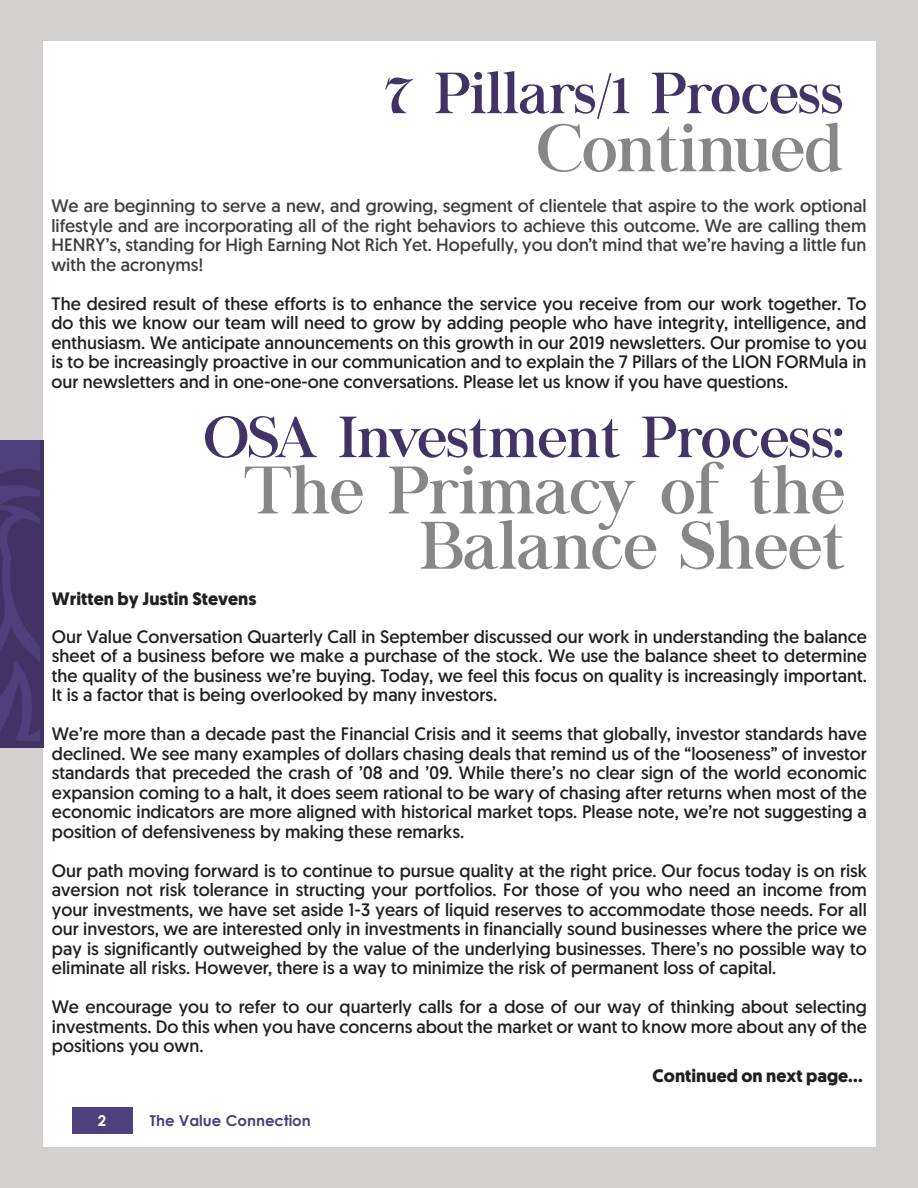
<style>
.page{position:relative;width:918px;height:1188px;background:#d3d1d0}
.page>*{position:absolute;margin:0;border:0;box-sizing:border-box;transform-origin:0 0}
.t1{font:66px "Chapaza";color:#888787}
.SUBTITLE{font:57px "Chapaza";color:#423367}
.PARAGRAPH{font:18px/19.5px "Geomanist";color:#231f20;text-align:justify}
.PARAGRAPH-2{font:18px/19.5px "Geomanist";color:#3e3e3f;text-align:justify}
.PARAGRAPH-3{font:700 18px "Geomanist";color:#231f20}
.t2{font:700 15px "Century Gothic";color:#4d407c}
.t3{font:700 15px "Century Gothic";color:#fff}
</style>
<div class="page">
<div style="left:43px;top:41px;width:833px;height:1106px;background:#fff"></div>
<div style="left:0;top:440px;width:43px;height:308px;background:#423367"></div>
<div style="left:72px;top:1107px;width:60px;height:27px;background:#4d407c"></div>
<svg style="left:0;top:440px;width:39px;height:302px"></svg>
<p class="SUBTITLE" style="left:384px;top:60px;width:460px">7 Pillars/1 Process</p>
<p class="t1" style="left:537px;top:110px;width:307px">Continued</p>
<p class="PARAGRAPH-2" style="left:51px;top:196px;width:817px">We are beginning to serve a new, and growing, segment of clientele that aspire to the work optional lifestyle and are incorporating all of the right behaviors to achieve this outcome. We are calling them HENRY’s, standing for High Earning Not Rich Yet. Hopefully, you don’t mind that we’re having a little fun with the acronyms!</p>
<p class="PARAGRAPH" style="left:51px;top:293px;width:817px">The desired result of these efforts is to enhance the service you receive from our work together. To do this we know our team will need to grow by adding people who have integrity, intelligence, and enthusiasm. We anticipate announcements on this growth in our 2019 newsletters. Our promise to you is to be increasingly proactive in our communication and to explain the 7 Pillars of the LION FORMula in our newsletters and in one-one-one conversations. Please let us know if you have questions.</p>
<p class="SUBTITLE" style="left:204px;top:404px;width:640px">OSA Investment Process:</p>
<p class="t1" style="left:244px;top:452px;width:603px">The Primacy of the</p>
<p class="t1" style="left:420px;top:507px;width:427px">Balance Sheet</p>
<p class="PARAGRAPH-3" style="left:52px;top:586px;width:206px">Written by Justin Stevens</p>
<p class="PARAGRAPH" style="left:52px;top:627px;width:817px">Our Value Conversation Quarterly Call in September discussed our work in understanding the balance sheet of a business before we make a purchase of the stock. We use the balance sheet to determine the quality of the business we’re buying. Today, we feel this focus on quality is increasingly important.<br>It is a factor that is being overlooked by many investors.</p>
<p class="PARAGRAPH" style="left:52px;top:724px;width:817px">We’re more than a decade past the Financial Crisis and it seems that globally, investor standards have declined. We see many examples of dollars chasing deals that remind us of the “looseness” of investor standards that preceded the crash of ’08 and ’09. While there’s no clear sign of the world economic expansion coming to a halt, it does seem rational to be wary of chasing after returns when most of the economic indicators are more aligned with historical market tops. Please note, we’re not suggesting a position of defensiveness by making these remarks.</p>
<p class="PARAGRAPH" style="left:52px;top:861px;width:817px">Our path moving forward is to continue to pursue quality at the right price. Our focus today is on risk aversion not risk tolerance in structing your portfolios. For those of you who need an income from your investments, we have set aside 1-3 years of liquid reserves to accommodate those needs. For all our investors, we are interested only in investments in financially sound businesses where the price we pay is significantly outweighed by the value of the underlying businesses. There’s no possible way to eliminate all risks. However, there is a way to minimize the risk of permanent loss of capital.</p>
<p class="PARAGRAPH" style="left:52px;top:997px;width:817px">We encourage you to refer to our quarterly calls for a dose of our way of thinking about selecting investments. Do this when you have concerns about the market or want to know more about any of the positions you own.</p>
<p class="PARAGRAPH-3" style="left:653px;top:1063px;width:212px">Continued on next page...</p>
<p class="t3" style="left:98px;top:1110px;width:10px">2</p>
<p class="t2" style="left:150px;top:1110px;width:163px">The Value Connection</p>
</div>
